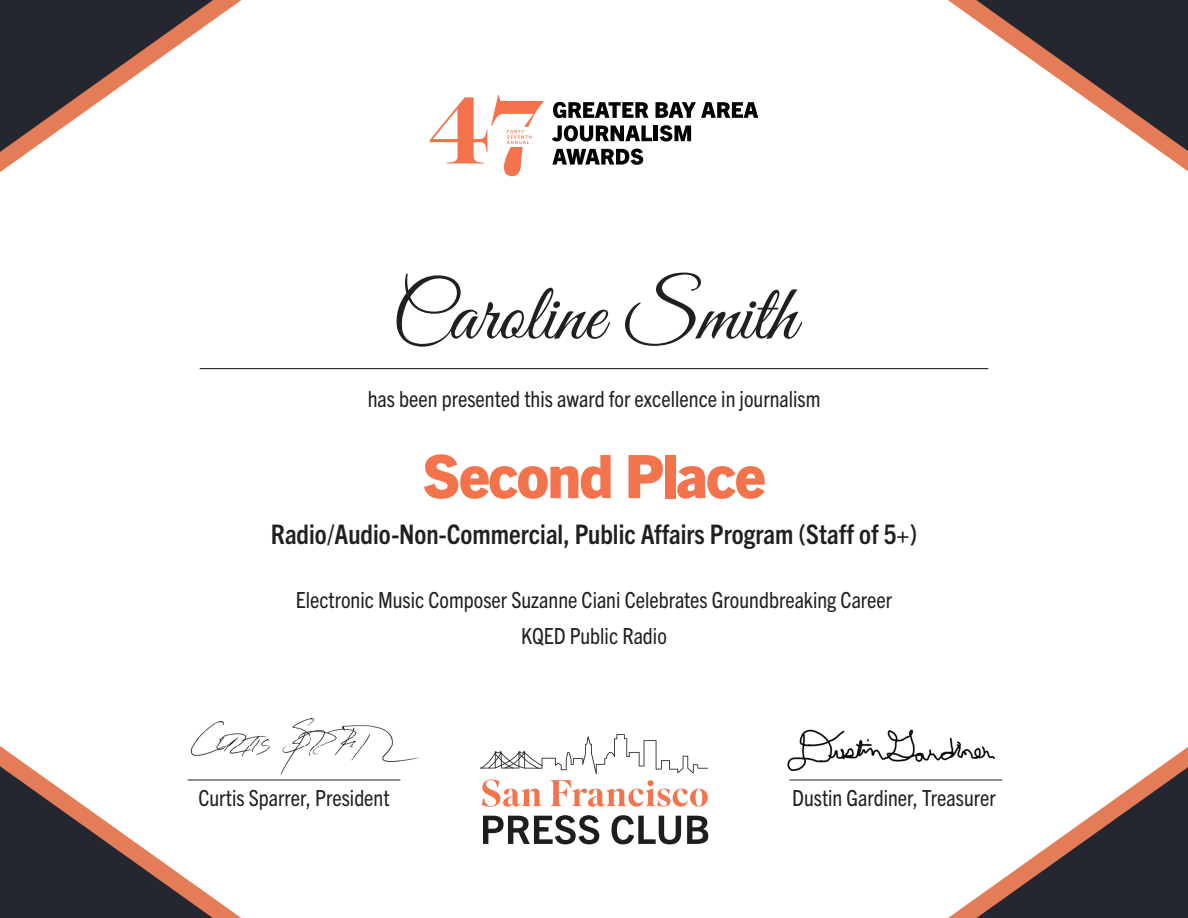
<style>
.page{position:relative;width:1188px;height:918px;background:#fff}
.page>*{position:absolute;margin:0;border:0;box-sizing:border-box;transform-origin:0 0}
.t1{font:81px "Great Vibes";color:#231f20}
.t2{font:800 60px "Trade Gothic Next LT Pro";letter-spacing:-.03em;color:#f3744c}
.t3{font:700 condensed 27px "Trade Gothic Next";color:#231f20}
.t4{font:condensed 22.5px/36px "Trade Gothic Next";color:#231f20;text-align:center}
</style>
<div class="page">
<img style="left:787px;top:729px;width:197px;height:43px">
<img style="left:192px;top:718px;width:227px;height:63px">
<hr style="left:188px;top:780px;width:212px;height:1px;background:#231f20">
<hr style="left:789px;top:780px;width:213px;height:1px;background:#231f20">
<svg style="left:553px;top:102px;width:96px;height:16px"></svg>
<svg style="left:656px;top:102px;width:102px;height:16px"></svg>
<svg style="left:552px;top:125px;width:100px;height:16px"></svg>
<hr style="left:654px;top:126px;width:4px;height:15px;background:#040503">
<svg style="left:660px;top:125px;width:31px;height:16px"></svg>
<svg style="left:552px;top:149px;width:91px;height:16px"></svg>
<svg style="left:430px;top:95px;width:113px;height:81px"></svg>
<svg style="left:948px;top:747px;width:240px;height:171px"></svg>
<svg style="left:0;top:0;width:242px;height:172px"></svg>
<svg style="left:0;top:746px;width:241px;height:172px"></svg>
<svg style="left:948px;top:0;width:240px;height:171px"></svg>
<svg style="left:480px;top:734px;width:228px;height:40px"></svg>
<svg style="left:483px;top:815px;width:116px;height:29px"></svg>
<svg style="left:612px;top:815px;width:69px;height:29px"></svg>
<svg style="left:687px;top:816px;width:21px;height:28px"></svg>
<svg style="left:482px;top:780px;width:60px;height:27px"></svg>
<svg style="left:550px;top:780px;width:158px;height:27px"></svg>
<hr style="left:200px;top:368px;width:788px;height:1px;background:#0b0c0b">
<h1 class="t1" style="left:392px;top:270px;width:406px">Caroline Smith</h1>
<p class="t4" style="left:368px;top:381px;width:454px">has been presented this award for excellence in journalism</p>
<h2 class="t2" style="left:422px;top:435px;width:345px">Second Place</h2>
<p class="t3" style="left:271px;top:518px;width:648px">Radio/Audio-Non-Commercial, Public Affairs Program (Staff of 5+)</p>
<p class="t4" style="left:296px;top:582px;width:598px">Electronic Music Composer Suzanne Ciani Celebrates Groundbreaking Career<br>KQED Public Radio</p>
<p class="t4" style="left:198px;top:779px;width:193px">Curtis Sparrer, President</p>
<p class="t4" style="left:792px;top:779px;width:205px">Dustin Gardiner, Treasurer</p>
</div>
